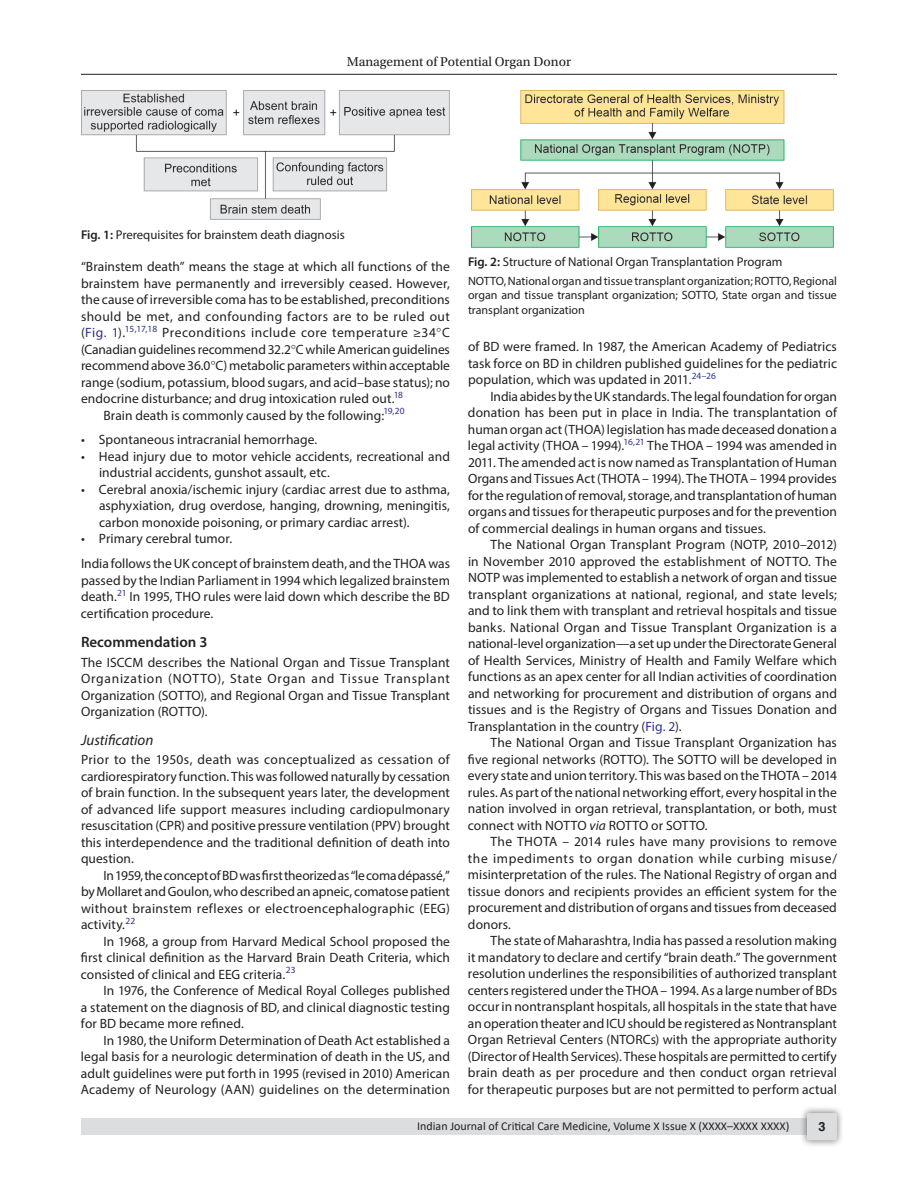
<style>
.page{position:relative;width:918px;height:1188px;background:#fff}
.page>*{position:absolute;margin:0;border:0;box-sizing:border-box;transform-origin:0 0}
.Head-3{font:600 15px "Myriad Pro";color:#231f20}
.Head-3-2{font:italic 15px "Myriad Pro";color:#231f20}
.Para-Indent{font:13.5px/16.5px "Myriad Pro";letter-spacing:.005em;color:#231f20;text-align:justify}
.Para-NoIndent{font:13.5px/16.5px "Myriad Pro";letter-spacing:.005em;color:#231f20;text-align:justify}
.List-Bullet{font:13.5px/16.5px "Myriad Pro";letter-spacing:.005em;color:#231f20}
.List-Bullet-first{font:13.5px "Myriad Pro";letter-spacing:.005em;color:#231f20}
.t1{font:13.5px "Utopia Std";color:#231f20}
.List-Bullet-last{font:13.5px "Myriad Pro";letter-spacing:.005em;color:#231f20}
.FigCaption{font:12.75px "Myriad Pro";color:#231f20}
.t2{font:700 12.75px "Helvetica LT Std";color:#231f20}
.TableFootNote{font:12px/14.4px "Myriad Pro";color:#231f20;text-align:justify}
.t3{font:12px "Calibri";color:#231f20}
.s1{font-weight:600}
.s2{color:#2e3092}
.s3{font-family:"STIX General"}
.s4{font-style:italic}
</style>
<div class="page">
<hr style="left:81px;top:74px;width:756px;height:1px;background:#231f20">
<div style="left:81px;top:1119px;width:756px;height:16px;background:#dcdddf"></div>
<div style="left:800px;top:1106px;width:44px;height:41px;background:#231f20;opacity:.61"></div>
<div style="left:807px;top:1113px;width:30px;height:27px;background:#dcdddf;border-radius:2px"></div>
<img style="left:81px;top:90px;width:369px;height:130px">
<img style="left:472px;top:90px;width:361px;height:157px">
<p class="t1" style="left:347px;top:55px;width:226px">Management of Potential Organ Donor</p>
<p class="FigCaption" style="left:81px;top:226px;width:265px"><span class="s1">Fig. 1:</span> Prerequisites for brainstem death diagnosis</p>
<p class="Para-NoIndent" style="left:81px;top:258px;width:371px">“Brainstem death” means the stage at which all functions of the brainstem have permanently and irreversibly ceased. However, the cause of irreversible coma has to be established, preconditions should be met, and confounding factors are to be ruled out (<span class="s2">Fig. 1</span>).<sup>15,17,18</sup> Preconditions include core temperature ≥34<span class="s3">°</span>C (Canadian guidelines recommend 32.2<span class="s3">°</span>C while American guidelines recommend above 36.0<span class="s3">°</span>C) metabolic parameters within acceptable range (sodium, potassium, blood sugars, and acid–base status); no endocrine disturbance; and drug intoxication ruled out.<sup>18</sup></p>
<p class="Para-Indent" style="left:104px;top:407px;width:303px">Brain death is commonly caused by the following:<sup>19,20</sup></p>
<p class="List-Bullet-first" style="left:81px;top:432px;width:238px">• Spontaneous intracranial hemorrhage.</p>
<p class="List-Bullet" style="left:99px;top:448px;width:352px;text-indent:-18px">• Head injury due to motor vehicle accidents, recreational and industrial accidents, gunshot assault, etc.</p>
<p class="List-Bullet" style="left:99px;top:481px;width:352px;text-align:justify;text-indent:-18px">• Cerebral anoxia/ischemic injury (cardiac arrest due to asthma, asphyxiation, drug overdose, hanging, drowning, meningitis, carbon monoxide poisoning, or primary cardiac arrest).</p>
<p class="List-Bullet-last" style="left:81px;top:531px;width:153px">• Primary cerebral tumor.</p>
<p class="Para-NoIndent" style="left:81px;top:555px;width:371px">India follows the UK concept of brainstem death, and the THOA was passed by the Indian Parliament in 1994 which legalized brainstem death.<sup>21</sup> In 1995, THO rules were laid down which describe the BD certification procedure.</p>
<p class="Head-3" style="left:81px;top:633px;width:128px">Recommendation 3</p>
<p class="Para-NoIndent" style="left:81px;top:654px;width:371px">The ISCCM describes the National Organ and Tissue Transplant Organization (NOTTO), State Organ and Tissue Transplant Organization (SOTTO), and Regional Organ and Tissue Transplant Organization (ROTTO).</p>
<p class="Head-3-2" style="left:81px;top:730px;width:74px">Justification</p>
<p class="Para-NoIndent" style="left:81px;top:751px;width:371px">Prior to the 1950s, death was conceptualized as cessation of cardiorespiratory function. This was followed naturally by cessation of brain function. In the subsequent years later, the development of advanced life support measures including cardiopulmonary resuscitation (CPR) and positive pressure ventilation (PPV) brought this interdependence and the traditional definition of death into question.</p>
<p class="Para-Indent" style="left:81px;top:867px;width:371px;text-indent:23px">In 1959, the concept of BD was first theorized as “le coma dépassé,” by Mollaret and Goulon, who described an apneic, comatose patient without brainstem reflexes or electroencephalographic (EEG) activity.<sup>22</sup></p>
<p class="Para-Indent" style="left:81px;top:933px;width:371px;text-indent:23px">In 1968, a group from Harvard Medical School proposed the first clinical definition as the Harvard Brain Death Criteria, which consisted of clinical and EEG criteria.<sup>23</sup></p>
<p class="Para-Indent" style="left:81px;top:982px;width:371px;text-indent:23px">In 1976, the Conference of Medical Royal Colleges published a statement on the diagnosis of BD, and clinical diagnostic testing for BD became more refined.</p>
<p class="Para-Indent" style="left:81px;top:1032px;width:371px;text-indent:23px">In 1980, the Uniform Determination of Death Act established a legal basis for a neurologic determination of death in the US, and adult guidelines were put forth in 1995 (revised in 2010) American Academy of Neurology (AAN) guidelines on the determination</p>
<p class="FigCaption" style="left:468px;top:254px;width:316px"><span class="s1">Fig. 2:</span> Structure of National Organ Transplantation Program</p>
<p class="TableFootNote" style="left:468px;top:274px;width:370px">NOTTO, National organ and tissue transplant organization; ROTTO, Regional organ and tissue transplant organization; SOTTO, State organ and tissue transplant organization</p>
<p class="Para-Indent" style="left:468px;top:338px;width:371px">of BD were framed. In 1987, the American Academy of Pediatrics task force on BD in children published guidelines for the pediatric population, which was updated in 2011.<sup>24–26</sup></p>
<p class="Para-Indent" style="left:468px;top:388px;width:371px;text-indent:23px">India abides by the UK standards. The legal foundation for organ donation has been put in place in India. The transplantation of human organ act (THOA) legislation has made deceased donation a legal activity (THOA – 1994).<sup>16,21</sup> The THOA – 1994 was amended in 2011. The amended act is now named as Transplantation of Human Organs and Tissues Act (THOTA – 1994). The THOTA – 1994 provides for the regulation of removal, storage, and transplantation of human organs and tissues for therapeutic purposes and for the prevention of commercial dealings in human organs and tissues.</p>
<p class="Para-Indent" style="left:468px;top:536px;width:371px;text-indent:23px">The National Organ Transplant Program (NOTP, 2010–2012) in November 2010 approved the establishment of NOTTO. The NOTP was implemented to establish a network of organ and tissue transplant organizations at national, regional, and state levels; and to link them with transplant and retrieval hospitals and tissue banks. National Organ and Tissue Transplant Organization is a national-level organization—a set up under the Directorate General of Health Services, Ministry of Health and Family Welfare which functions as an apex center for all Indian activities of coordination and networking for procurement and distribution of organs and tissues and is the Registry of Organs and Tissues Donation and Transplantation in the country (<span class="s2">Fig. 2</span>).</p>
<p class="Para-Indent" style="left:468px;top:734px;width:371px;text-indent:23px">The National Organ and Tissue Transplant Organization has five regional networks (ROTTO). The SOTTO will be developed in every state and union territory. This was based on the THOTA – 2014 rules. As part of the national networking effort, every hospital in the nation involved in organ retrieval, transplantation, or both, must connect with NOTTO <span class="s4">via</span> ROTTO or SOTTO.</p>
<p class="Para-Indent" style="left:468px;top:833px;width:371px;text-indent:23px">The THOTA – 2014 rules have many provisions to remove the impediments to organ donation while curbing misuse/ misinterpretation of the rules. The National Registry of organ and tissue donors and recipients provides an efficient system for the procurement and distribution of organs and tissues from deceased donors.</p>
<p class="Para-Indent" style="left:468px;top:932px;width:371px;text-indent:23px">The state of Maharashtra, India has passed a resolution making it mandatory to declare and certify “brain death.” The government resolution underlines the responsibilities of authorized transplant centers registered under the THOA – 1994. As a large number of BDs occur in nontransplant hospitals, all hospitals in the state that have an operation theater and ICU should be registered as Nontransplant Organ Retrieval Centers (NTORCs) with the appropriate authority (Director of Health Services). These hospitals are permitted to certify brain death as per procedure and then conduct organ retrieval for therapeutic purposes but are not permitted to perform actual</p>
<p class="t3" style="left:417px;top:1117px;width:374px">Indian Journal of Critical Care Medicine, Volume X Issue X (XXXX–XXXX XXXX)</p>
<p class="t2" style="left:818px;top:1119px;width:9px">3</p>
</div>
